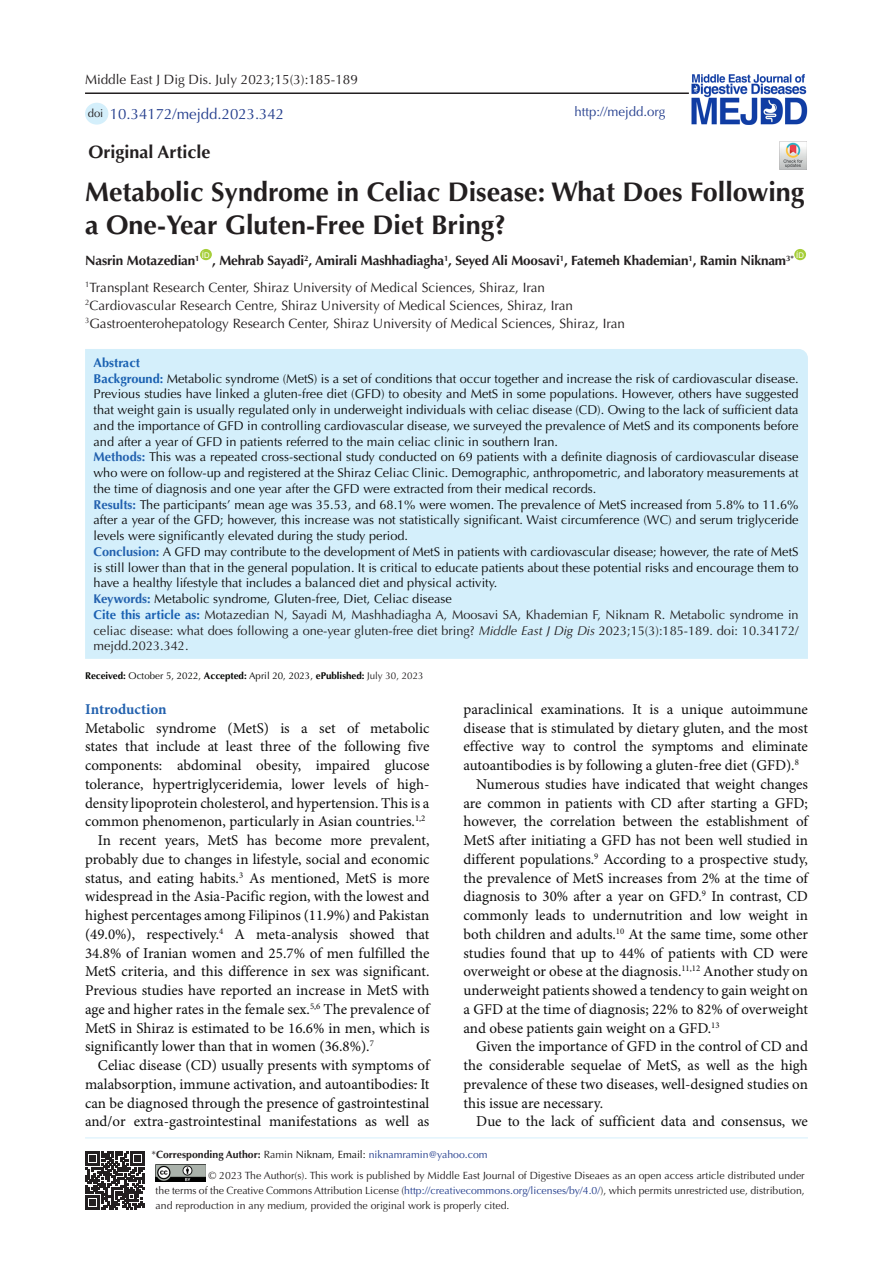
<style>
.page{position:relative;width:893px;height:1263px;background:#fff}
.page>*{position:absolute;margin:0;border:0;box-sizing:border-box;transform-origin:0 0}
.t1{font:700 27px/33px "Optima LT Std";color:#231f20}
.t2{font:700 18px "Optima LT Std";color:#231f20}
.t3{font:15px/18.8px "Minion Pro";color:#0d0d0d;text-align:justify}
.t4{font:15px "Optima LT Std";color:#253f8e}
.t5{font:700 15px "Minion Pro";letter-spacing:-.005em;color:#2261ae}
.t6{font:13.5px "Optima LT Std";color:#231f20}
.t7{font:700 13.5px "Optima LT Std";letter-spacing:-.01em;color:#231f20}
.t8{font:13.2px "Optima LT Std";color:#253f8e}
.t9{font:12.75px/15.8px "Optima LT Std";color:#0d0d0d;text-align:justify}
.t10{font:12.75px/15.8px "Optima LT Std";color:#231f20;text-align:justify}
.t11{font:700 12.75px "Optima LT Std";color:#1960b1}
.t12{font:11.25px "Optima LT Std";color:#231f20}
.t13{font:10.5px/15px "Optima LT Std";color:#231f20;text-align:justify}
.t14{font:10.5px "Optima LT Std";color:#253f8e}
.t15{font:700 9.75px "Optima LT Std";color:#040503}
.t16{font:7.8px "Arial";color:#fff}
.s1{font-weight:700;color:#1960b1}
.s2{font-weight:700;color:#2261ae}
.s3{font-style:italic}
.s4{font-weight:400}
.s5{font-weight:400;color:#231f20}
.s6{color:#231f20}
.s7{font-weight:700;color:#231f20}
.s8{color:#040503}
.s9{color:#253f8e}
</style>
<div class="page">
<hr style="left:85px;top:1137px;width:723px;height:1px;background:#d4effc">
<div style="left:200px;top:249px;width:12px;height:11px;background:#a6ce39;border-radius:50%"></div>
<div style="left:794px;top:249px;width:12px;height:11px;background:#a6ce39;border-radius:50%"></div>
<div style="left:85px;top:349px;width:723px;height:310px;background:#d4effb"></div>
<img style="left:156px;top:1165px;width:49px;height:17px">
<div style="left:85px;top:103px;width:23px;height:22px;background:#d4effb;border-radius:50%"></div>
<div style="left:88px;top:108px;width:19px;height:11px;background:#d4effb"></div>
<hr style="left:85px;top:92px;width:604px;height:2px;background:#231f20">
<img style="left:779px;top:141px;width:28px;height:28px">
<svg style="left:86px;top:1151px;width:58px;height:58px"></svg>
<img style="left:691px;top:74px;width:117px;height:51px">
<p class="t6" style="left:85px;top:72px;width:274px">Middle East J Dig Dis. July 2023;15(3):185-189</p>
<p class="t12" style="left:88px;top:106px;width:17px">doi</p>
<p class="t4" style="left:110px;top:105px;width:176px">10.34172/mejdd.2023.342</p>
<p class="t8" style="left:574px;top:104px;width:92px">http://mejdd.org</p>
<p class="t2" style="left:89px;top:141px;width:124px">Original Article</p>
<p class="t1" style="left:85px;top:176px;width:721px">Metabolic Syndrome in Celiac Disease: What Does Following a One-Year Gluten-Free Diet Bring?</p>
<p class="t7" style="left:85px;top:253px;width:116px">Nasrin Motazedian<sup>1</sup></p>
<p class="t16" style="left:202px;top:250px;width:9px">ID</p>
<p class="t16" style="left:796px;top:250px;width:9px">ID</p>
<p class="t7" style="left:212px;top:253px;width:583px">, Mehrab Sayadi<sup>2</sup>, Amirali Mashhadiagha<sup>1</sup>, Seyed Ali Moosavi<sup>1</sup>, Fatemeh Khademian<sup>1</sup>, Ramin Niknam<sup>3*</sup></p>
<p class="t6" style="left:85px;top:279px;width:462px"><sup>1</sup>Transplant Research Center, Shiraz University of Medical Sciences, Shiraz, Iran</p>
<p class="t6" style="left:85px;top:297px;width:489px"><sup>2</sup>Cardiovascular Research Centre, Shiraz University of Medical Sciences, Shiraz, Iran</p>
<p class="t6" style="left:85px;top:315px;width:541px"><sup>3</sup>Gastroenterohepatology Research Center, Shiraz University of Medical Sciences, Shiraz, Iran</p>
<p class="t11" style="left:94px;top:355px;width:48px">Abstract</p>
<p class="t9" style="left:94px;top:371px;width:707px"><span class="s1">Background:</span> Metabolic syndrome (MetS) is a set of conditions that occur together and increase the risk of cardiovascular disease.<br>Previous studies have linked a gluten-free diet (GFD) to obesity and MetS in some populations. However, others have suggested that weight gain is usually regulated only in underweight individuals with celiac disease (CD). Owing to the lack of sufficient data and the importance of GFD in controlling cardiovascular disease, we surveyed the prevalence of MetS and its components before and after a year of GFD in patients referred to the main celiac clinic in southern Iran.</p>
<p class="t9" style="left:94px;top:449px;width:706px"><span class="s2">Methods:</span> This was a repeated cross-sectional study conducted on 69 patients with a definite diagnosis of cardiovascular disease who were on follow-up and registered at the Shiraz Celiac Clinic. Demographic, anthropometric, and laboratory measurements at the time of diagnosis and one year after the GFD were extracted from their medical records.</p>
<p class="t9" style="left:94px;top:497px;width:707px"><span class="s2">Results:</span> The participants’ mean age was 35.53, and 68.1% were women. The prevalence of MetS increased from 5.8% to 11.6% after a year of the GFD; however, this increase was not statistically significant. Waist circumference (WC) and serum triglyceride levels were significantly elevated during the study period.</p>
<p class="t9" style="left:94px;top:544px;width:707px"><span class="s2">Conclusion:</span> A GFD may contribute to the development of MetS in patients with cardiovascular disease; however, the rate of MetS is still lower than that in the general population. It is critical to educate patients about these potential risks and encourage them to have a healthy lifestyle that includes a balanced diet and physical activity.</p>
<p class="t9" style="left:94px;top:591px;width:360px"><span class="s2">Keywords:</span> Metabolic syndrome, Gluten-free, Diet, Celiac disease</p>
<p class="t10" style="left:94px;top:607px;width:707px"><span class="s1">Cite this article as:</span> Motazedian N, Sayadi M, Mashhadiagha A, Moosavi SA, Khademian F, Niknam R. Metabolic syndrome in celiac disease: what does following a one-year gluten-free diet bring? <span class="s3">Middle East J Dig Dis</span> 2023;15(3):185-189. doi: 10.34172/ mejdd.2023.342.</p>
<p class="t15" style="left:85px;top:670px;width:340px">Received: <span class="s4">October 5, 2022,</span> Accepted: <span class="s4">April 20, 2023,</span> ePublished: <span class="s5">July 30, 2023</span></p>
<p class="t5" style="left:85px;top:698px;width:83px">Introduction</p>
<p class="t3" style="left:85px;top:719px;width:346px">Metabolic syndrome (MetS) is a set of metabolic states that include at least three of the following five components: abdominal obesity, impaired glucose tolerance, hypertriglyceridemia, lower levels of high&shy;density lipoprotein cholesterol, and hypertension. This is a common phenomenon, particularly in Asian countries.<sup>1,2</sup></p>
<p class="t3" style="left:85px;top:831px;width:346px;text-indent:13px">In recent years, MetS has become more prevalent, probably due to changes in lifestyle, social and economic status, and eating habits.<sup>3</sup> As mentioned, MetS is more widespread in the Asia-Pacific region, with the lowest and highest percentages among Filipinos (11.9%) and Pakistan (49.0%), respectively.<sup>4</sup> A meta-analysis showed that 34.8% of Iranian women and 25.7% of men fulfilled the MetS criteria, and this difference in sex was significant.<br>Previous studies have reported an increase in MetS with age and higher rates in the female sex.<sup>5,6</sup> The prevalence of MetS in Shiraz is estimated to be 16.6% in men, which is significantly lower than that in women (36.8%).<sup>7</sup></p>
<p class="t3" style="left:85px;top:1056px;width:346px;text-indent:13px">Celiac disease (CD) usually presents with symptoms of malabsorption, immune activation, and autoantibodies. It can be diagnosed through the presence of gastrointestinal and/or extra-gastrointestinal manifestations as well as</p>
<p class="t3" style="left:463px;top:700px;width:346px">paraclinical examinations. It is a unique autoimmune disease that is stimulated by dietary gluten, and the most effective way to control the symptoms and eliminate autoantibodies is by following a gluten-free diet (GFD).<sup>8</sup></p>
<p class="t3" style="left:463px;top:775px;width:346px;text-indent:13px">Numerous studies have indicated that weight changes are common in patients with CD after starting a GFD; however, the correlation between the establishment of MetS after initiating a GFD has not been well studied in different populations.<sup>9</sup> According to a prospective study, the prevalence of MetS increases from 2% at the time of diagnosis to 30% after a year on GFD.<sup>9</sup> In contrast, CD commonly leads to undernutrition and low weight in both children and adults.<sup>10</sup> At the same time, some other studies found that up to 44% of patients with CD were overweight or obese at the diagnosis.<sup>11,12</sup> Another study on underweight patients showed a tendency to gain weight on a GFD at the time of diagnosis; 22% to 82% of overweight and obese patients gain weight on a GFD.<sup>13</sup></p>
<p class="t3" style="left:463px;top:1038px;width:346px;text-indent:13px">Given the importance of GFD in the control of CD and the considerable sequelae of MetS, as well as the high prevalence of these two diseases, well-designed studies on this issue are necessary.</p>
<p class="t3" style="left:476px;top:1113px;width:333px">Due to the lack of sufficient data and consensus, we</p>
<p class="t14" style="left:151px;top:1148px;width:338px"><span class="s6">*</span><span class="s7">Corresponding Author:</span> <span class="s6">Ramin</span> <span class="s8">Niknam, Email:</span> niknamramin@yahoo.com</p>
<p class="t13" style="left:156px;top:1167px;width:651px;text-indent:53px">© 2023 The Author(s). This work is published by Middle East Journal of Digestive Diseaes as an open access article distributed under the terms of the Creative Commons Attribution License (<span class="s9">http://creativecommons.org/licenses/by/4.0/</span>), which permits unrestricted use, distribution, and reproduction in any medium, provided the original work is properly cited.</p>
</div>
